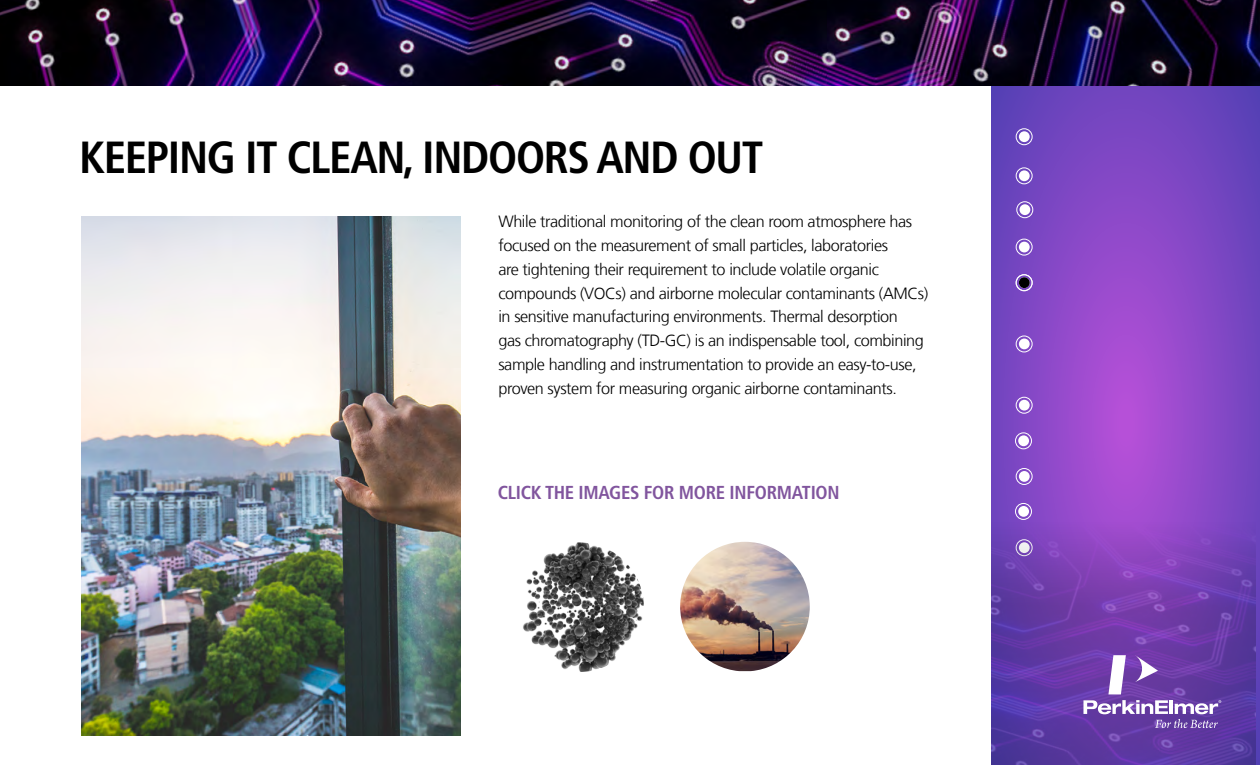
<style>
.page{position:relative;width:1260px;height:765px;background:#fff}
.page>*{position:absolute;margin:0;border:0;box-sizing:border-box;transform-origin:0 0}
.t1{font:700 condensed 45px "Frutiger LT Com";letter-spacing:-.03em;color:#000}
.t2{font:700 condensed 18.75px "Frutiger LT Com";letter-spacing:-.015em;color:#81559e}
.t3{font:300 16.25px/23.8px "Frutiger LT Com";letter-spacing:-.025em;color:#000}
</style>
<div class="page">
<svg style="left:992px;top:86px;width:268px;height:679px;background:#8448c6"></svg>
<div style="left:1016px;top:128px;width:16px;height:17px;border:1px solid #fff;border-radius:50%"></div>
<div style="left:1019px;top:131px;width:11px;height:11px;background:#fff;border-radius:50%"></div>
<div style="left:1016px;top:168px;width:16px;height:16px;border:1px solid #fff;border-radius:50%"></div>
<div style="left:1019px;top:170px;width:11px;height:11px;background:#fff;border-radius:50%"></div>
<div style="left:1017px;top:201px;width:16px;height:17px;border:1px solid #fff;border-radius:50%"></div>
<div style="left:1020px;top:204px;width:10px;height:11px;background:#fff;border-radius:50%"></div>
<div style="left:1016px;top:239px;width:16px;height:16px;border:1px solid #fff;border-radius:50%"></div>
<div style="left:1019px;top:242px;width:11px;height:10px;background:#fff;border-radius:50%"></div>
<div style="left:1016px;top:336px;width:16px;height:16px;border:1px solid #fff;border-radius:50%"></div>
<div style="left:1019px;top:339px;width:11px;height:10px;background:#fff;border-radius:50%"></div>
<div style="left:1016px;top:397px;width:16px;height:17px;border:1px solid #fff;border-radius:50%"></div>
<div style="left:1019px;top:400px;width:11px;height:11px;background:#fff;border-radius:50%"></div>
<div style="left:1015px;top:433px;width:17px;height:16px;border:1px solid #fff;border-radius:50%"></div>
<div style="left:1018px;top:435px;width:11px;height:11px;background:#fff;border-radius:50%"></div>
<div style="left:1016px;top:468px;width:16px;height:17px;border:1px solid #fff;border-radius:50%"></div>
<div style="left:1019px;top:471px;width:11px;height:11px;background:#fff;border-radius:50%"></div>
<div style="left:1015px;top:503px;width:17px;height:17px;border:1px solid #fff;border-radius:50%"></div>
<img style="left:992px;top:506px;width:263px;height:259px">
<svg style="left:1083px;top:700px;width:138px;height:28px"></svg>
<svg style="left:1135px;top:655px;width:23px;height:27px"></svg>
<svg style="left:1108px;top:655px;width:18px;height:39px"></svg>
<img style="left:0;top:0;width:1260px;height:86px">
<img style="left:514px;top:542px;width:130px;height:130px;border-radius:65px">
<img style="left:680px;top:542px;width:130px;height:129px">
<img style="left:81px;top:216px;width:380px;height:519px">
<div style="left:1016px;top:274px;width:16px;height:17px;border:1px solid #fff;border-radius:50%"></div>
<div style="left:1019px;top:277px;width:11px;height:11px;background:#000;border-radius:50%"></div>
<h1 class="t1" style="left:79px;top:131px;width:686px">KEEPING IT CLEAN, INDOORS AND OUT</h1>
<p class="t3" style="left:498px;top:210px;width:432px">While traditional monitoring of the clean room atmosphere has focused on the measurement of small particles, laboratories<br>are tightening their requirement to include volatile organic compounds (VOCs) and airborne molecular contaminants (AMCs) in sensitive manufacturing environments. Thermal desorption<br>gas chromatography (TD-GC) is an indispensable tool, combining sample handling and instrumentation to provide an easy-to-use, proven system for measuring organic airborne contaminants.</p>
<p class="t2" style="left:498px;top:481px;width:343px">CLICK THE IMAGES FOR MORE INFORMATION</p>
</div>
